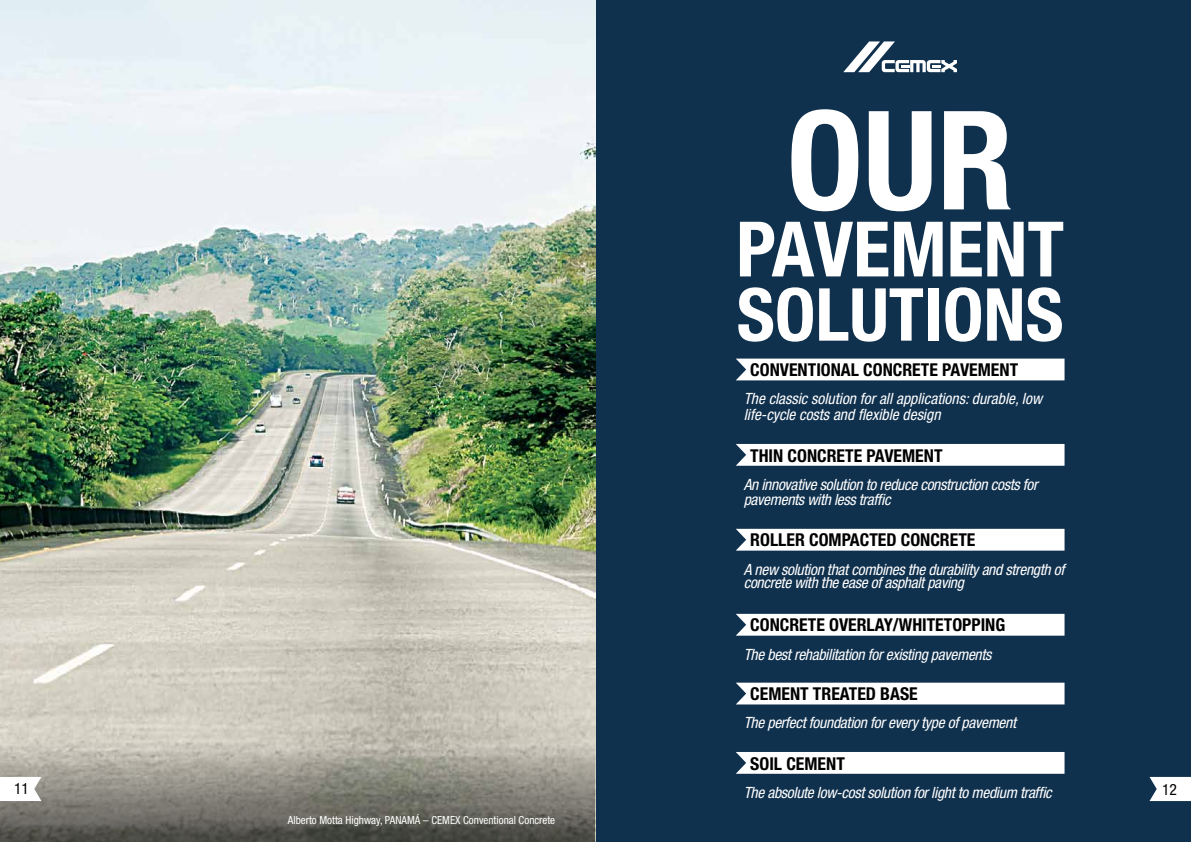
<style>
.page{position:relative;width:1191px;height:842px;background:#fff}
.page>*{position:absolute;margin:0;border:0;box-sizing:border-box;transform-origin:0 0}
.t1{font:700 condensed 137.5px "Helvetica Neue";color:#fff}
.t2{font:700 condensed 76.5px "Helvetica Neue";color:#fff}
.t3{font:700 condensed 73.2px "Helvetica Neue";color:#fff}
.t4{font:700 condensed 17.7px "Helvetica Neue";color:#000}
.t5{font:italic condensed 15.5px/15.5px "Helvetica Neue";letter-spacing:-.02em;color:#fff}
.t6{font:italic condensed 15.5px/15.5px "Helvetica Neue";color:#fff}
.t7{font:condensed 15.5px "Helvetica Neue";color:#000}
.t8{font:condensed 11.1px "Helvetica Neue";color:#fff}
</style>
<div class="page">
<div style="left:595px;top:0;width:596px;height:842px;background:#10314e"></div>
<img style="left:0;top:0;width:595px;height:604px">
<svg style="left:0;top:604px;width:595px;height:238px;background:#b1aea4"></svg>
<svg style="left:0;top:777px;width:41px;height:24px"></svg>
<svg style="left:1149px;top:777px;width:42px;height:24px"></svg>
<svg style="left:843px;top:41px;width:114px;height:31px"></svg>
<div style="left:736px;top:359px;width:328px;height:21px;background:#fff"></div>
<div style="left:736px;top:444px;width:328px;height:22px;background:#fff"></div>
<div style="left:736px;top:529px;width:328px;height:22px;background:#fff"></div>
<div style="left:736px;top:614px;width:328px;height:22px;background:#fff"></div>
<div style="left:736px;top:683px;width:328px;height:21px;background:#fff"></div>
<div style="left:736px;top:752px;width:328px;height:22px;background:#fff"></div>
<p class="t7" style="left:14px;top:780px;width:16px">11</p>
<p class="t8" style="left:288px;top:814px;width:269px">Alberto Motta Highway, PANAMÁ – CEMEX Conventional Concrete</p>
<h1 class="t1" style="left:786px;top:77px;width:228px">OUR</h1>
<h2 class="t2" style="left:736px;top:203px;width:329px">PAVEMENT</h2>
<h3 class="t3" style="left:736px;top:270px;width:328px">SOLUTIONS</h3>
<p class="t4" style="left:750px;top:359px;width:269px">CONVENTIONAL CONCRETE PAVEMENT</p>
<p class="t6" style="left:743px;top:391px;width:300px">The classic solution for all applications: durable, low life-cycle costs and flexible design</p>
<p class="t4" style="left:750px;top:444px;width:194px">THIN CONCRETE PAVEMENT</p>
<p class="t5" style="left:743px;top:476px;width:295px">An innovative solution to reduce construction costs for pavements with less traffic</p>
<p class="t4" style="left:750px;top:529px;width:227px">ROLLER COMPACTED CONCRETE</p>
<p class="t5" style="left:743px;top:562px;width:322px;line-height:13.3px">A new solution that combines the durability and strength of concrete with the ease of asphalt paving</p>
<p class="t4" style="left:750px;top:614px;width:256px">CONCRETE OVERLAY/WHITETOPPING</p>
<p class="t5" style="left:743px;top:646px;width:249px">The best rehabilitation for existing pavements</p>
<p class="t4" style="left:750px;top:683px;width:169px">CEMENT TREATED BASE</p>
<p class="t5" style="left:743px;top:715px;width:274px">The perfect foundation for every type of pavement</p>
<p class="t4" style="left:750px;top:753px;width:96px">SOIL CEMENT</p>
<p class="t5" style="left:743px;top:784px;width:310px">The absolute low-cost solution for light to medium traffic</p>
<p class="t7" style="left:1162px;top:780px;width:16px">12</p>
</div>
